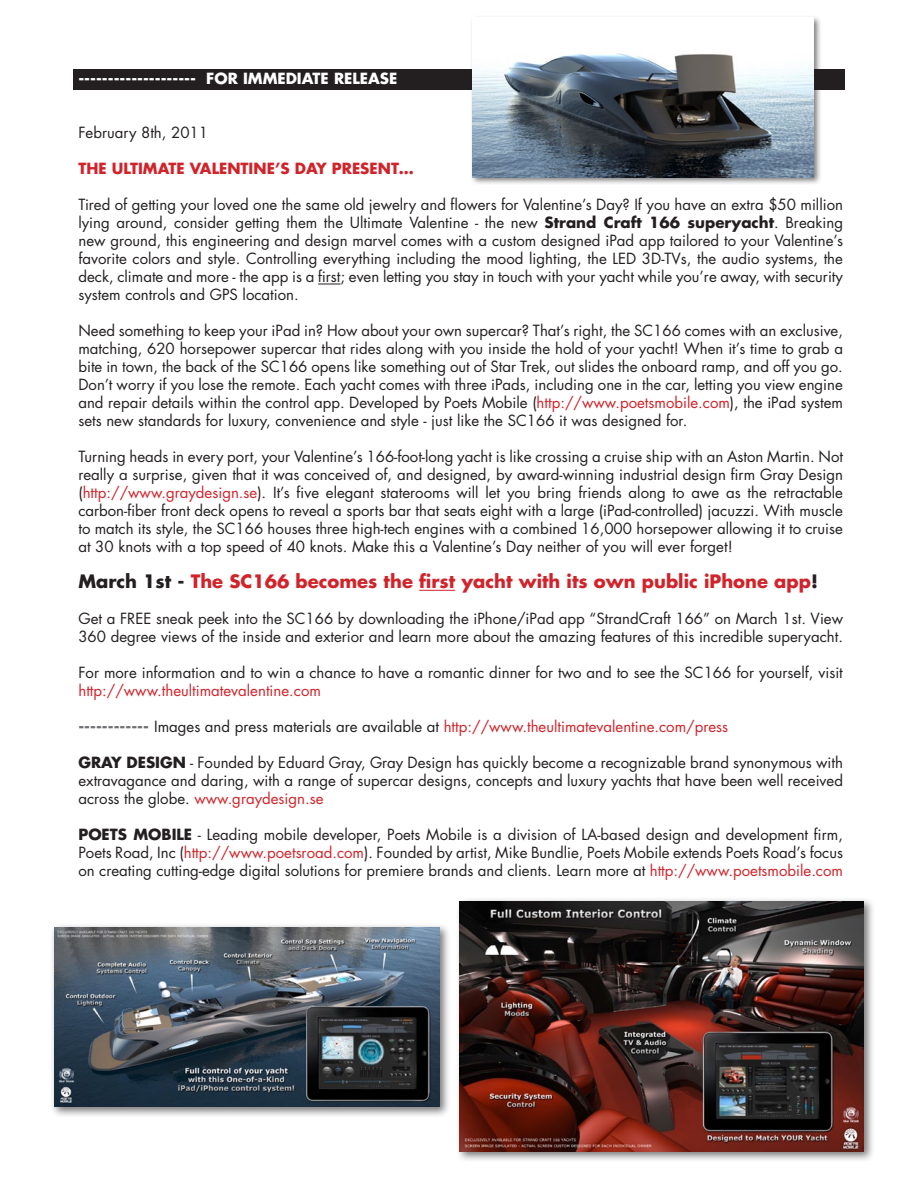
<style>
.page{position:relative;width:918px;height:1188px;background:#fff}
.page>*{position:absolute;margin:0;border:0;box-sizing:border-box;transform-origin:0 0}
.t1{font:700 18px "Futura Std";color:#d1232a}
.t2{font:15px/18px "Futura Std";color:#231f20;text-align:justify}
.t3{font:15px "Futura Std";color:#d1232a}
.t4{font:700 15px "Futura Std";color:#fff}
.t5{font:700 15px "Futura Std";color:#d1232a}
.s1{font-weight:700}
.s2{color:#d1232a}
.s3{color:#231f20}
.s4{font-weight:700;color:#6f7073}
</style>
<div class="page">
<div style="left:73px;top:69px;width:772px;height:20px;background:#231f20"></div>
<svg style="left:318px;top:284px;width:23px;height:1px"></svg>
<hr style="left:419px;top:590px;width:36px;height:1px;background:#d1232a">
<div style="left:470px;top:15px;width:352px;height:171px;background:#231f20;opacity:.6"></div>
<img style="left:472px;top:18px;width:342px;height:159px">
<div style="left:50px;top:923px;width:401px;height:195px;background:#231f20;opacity:.6"></div>
<img style="left:54px;top:927px;width:386px;height:180px">
<div style="left:456px;top:897px;width:419px;height:266px;background:#231f20;opacity:.6"></div>
<img style="left:460px;top:901px;width:404px;height:251px">
<p class="t4" style="left:78px;top:69px;width:320px">-------------------- FOR IMMEDIATE RELEASE</p>
<p class="t2" style="left:78px;top:124px;width:131px">February 8th, 2011</p>
<p class="t5" style="left:78px;top:159px;width:337px">THE ULTIMATE VALENTINE’S DAY PRESENT…</p>
<p class="t2" style="left:78px;top:196px;width:766px">Tired of getting your loved one the same old jewelry and flowers for Valentine’s Day? If you have an extra $50 million lying around, consider getting them the Ultimate Valentine - the new <span class="s1">Strand Craft 166 superyacht</span>. Breaking new ground, this engineering and design marvel comes with a custom designed iPad app tailored to your Valentine’s favorite colors and style. Controlling everything including the mood lighting, the LED 3D-TVs, the audio systems, the deck, climate and more - the app is a first; even letting you stay in touch with your yacht while you’re away, with security system controls and GPS location.</p>
<p class="t2" style="left:78px;top:322px;width:766px">Need something to keep your iPad in? How about your own supercar? That’s right, the SC166 comes with an exclusive, matching, 620 horsepower supercar that rides along with you inside the hold of your yacht! When it’s time to grab a bite in town, the back of the SC166 opens like something out of Star Trek, out slides the onboard ramp, and off you go.<br>Don’t worry if you lose the remote. Each yacht comes with three iPads, including one in the car, letting you view engine and repair details within the control app. Developed by Poets Mobile (<span class="s2">http://www.poetsmobile.com</span>), the iPad system sets new standards for luxury, convenience and style - just like the SC166 it was designed for.</p>
<p class="t2" style="left:78px;top:448px;width:766px">Turning heads in every port, your Valentine’s 166-foot-long yacht is like crossing a cruise ship with an Aston Martin. Not really a surprise, given that it was conceived of, and designed, by award-winning industrial design firm Gray Design (<span class="s2">http://www.graydesign.se</span>). It’s five elegant staterooms will let you bring friends along to awe as the retractable carbon-fiber front deck opens to reveal a sports bar that seats eight with a large (iPad-controlled) jacuzzi. With muscle to match its style, the SC166 houses three high-tech engines with a combined 16,000 horsepower allowing it to cruise at 30 knots with a top speed of 40 knots. Make this a Valentine’s Day neither of you will ever forget!</p>
<p class="t1" style="left:78px;top:570px;width:741px"><span class="s3">March 1st -</span> The SC166 becomes the first yacht with its own public iPhone app<span class="s3">!</span></p>
<p class="t2" style="left:78px;top:610px;width:766px">Get a FREE sneak peek into the SC166 by downloading the iPhone/iPad app “StrandCraft 166” on March 1st. View<br>360 degree views of the inside and exterior and learn more about the amazing features of this incredible superyacht.</p>
<p class="t2" style="left:78px;top:664px;width:766px">For more information and to win a chance to have a romantic dinner for two and to see the SC166 for yourself, visit <span class="s2">http://www.theultimatevalentine.com</span></p>
<p class="t3" style="left:78px;top:717px;width:651px"><span class="s4">------------</span> <span class="s3">Images and press materials are available at</span> http://www.theultimatevalentine.com/press</p>
<p class="t2" style="left:78px;top:754px;width:766px"><span class="s1">GRAY DESIGN</span> - Founded by Eduard Gray, Gray Design has quickly become a recognizable brand synonymous with extravagance and daring, with a range of supercar designs, concepts and luxury yachts that have been well received across the globe. <span class="s2">www.graydesign.se</span></p>
<p class="t2" style="left:78px;top:826px;width:766px"><span class="s1">POETS MOBILE</span> - Leading mobile developer, Poets Mobile is a division of LA-based design and development firm, Poets Road, Inc (<span class="s2">http://www.poetsroad.com</span>). Founded by artist, Mike Bundlie, Poets Mobile extends Poets Road’s focus on creating cutting-edge digital solutions for premiere brands and clients. Learn more at <span class="s2">http://www.poetsmobile.com</span></p>
</div>
